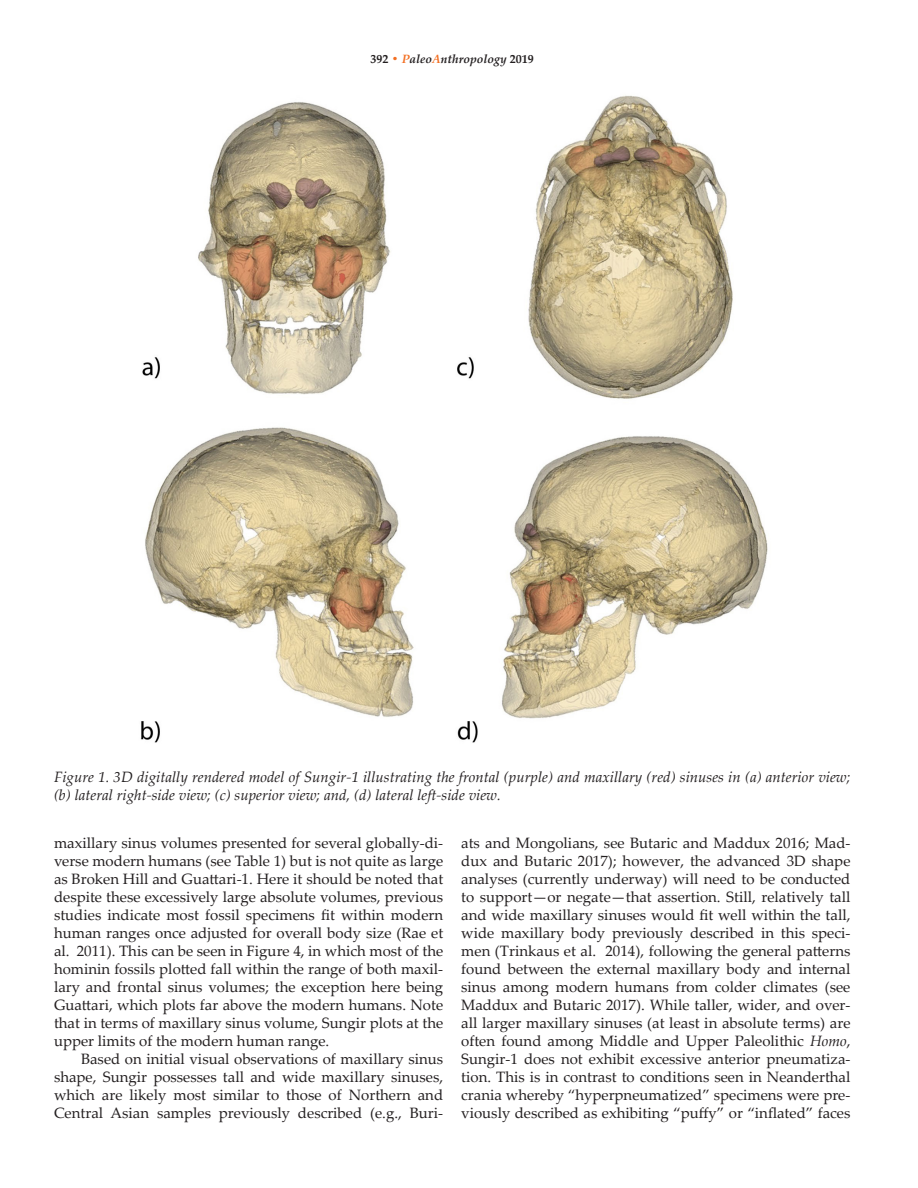
<style>
.page{position:relative;width:918px;height:1188px;background:#fff}
.page>*{position:absolute;margin:0;border:0;box-sizing:border-box;transform-origin:0 0}
.article_paragraph{font:15px/18px "Palatino Linotype";color:#231f20;text-align:justify}
.figure_caption{font:italic 15px/18px "Palatino Linotype";color:#231f20}
.t1{font:italic 700 12px "Palatino Linotype";color:#231f20}
.s1{font-style:normal}
.s2{font-style:normal;color:#f36e21}
.s3{color:#f36e21}
.s4{font-style:italic}
</style>
<div class="page">
<img style="left:141px;top:95px;width:627px;height:648px">
<p class="t1" style="left:370px;top:50px;width:165px"><span class="s1">392</span> <span class="s2">•</span> <span class="s3">P</span>aleo<span class="s3">A</span>nthropology <span class="s1">2019</span></p>
<p class="figure_caption" style="left:54px;top:767px;width:798px">Figure 1. 3D digitally rendered model of Sungir-1 illustrating the frontal (purple) and maxillary (red) sinuses in (a) anterior view; (b) lateral right-side view; (c) superior view; and, (d) lateral left-side view.</p>
<p class="article_paragraph" style="left:54px;top:833px;width:391px">maxillary sinus volumes presented for several globally-di&shy;verse modern humans (see Table 1) but is not quite as large as Broken Hill and Guattari-1. Here it should be noted that despite these excessively large absolute volumes, previous studies indicate most fossil specimens fit within modern human ranges once adjusted for overall body size (Rae et al. 2011). This can be seen in Figure 4, in which most of the hominin fossils plotted fall within the range of both maxil&shy;lary and frontal sinus volumes; the exception here being Guattari, which plots far above the modern humans. Note that in terms of maxillary sinus volume, Sungir plots at the upper limits of the modern human range.</p>
<p class="article_paragraph" style="left:54px;top:1049px;width:391px;text-indent:27px">Based on initial visual observations of maxillary sinus shape, Sungir possesses tall and wide maxillary sinuses, which are likely most similar to those of Northern and Central Asian samples previously described (e.g., Buri-</p>
<p class="article_paragraph" style="left:461px;top:833px;width:391px">ats and Mongolians, see Butaric and Maddux 2016; Mad&shy;dux and Butaric 2017); however, the advanced 3D shape analyses (currently underway) will need to be conducted to support—or negate—that assertion. Still, relatively tall and wide maxillary sinuses would fit well within the tall, wide maxillary body previously described in this speci&shy;men (Trinkaus et al. 2014), following the general patterns found between the external maxillary body and internal sinus among modern humans from colder climates (see Maddux and Butaric 2017). While taller, wider, and over&shy;all larger maxillary sinuses (at least in absolute terms) are often found among Middle and Upper Paleolithic <span class="s4">Homo</span>, Sungir-1 does not exhibit excessive anterior pneumatiza&shy;tion. This is in contrast to conditions seen in Neanderthal crania whereby “hyperpneumatized” specimens were pre&shy;viously described as exhibiting “puffy” or “inflated” faces</p>
</div>
